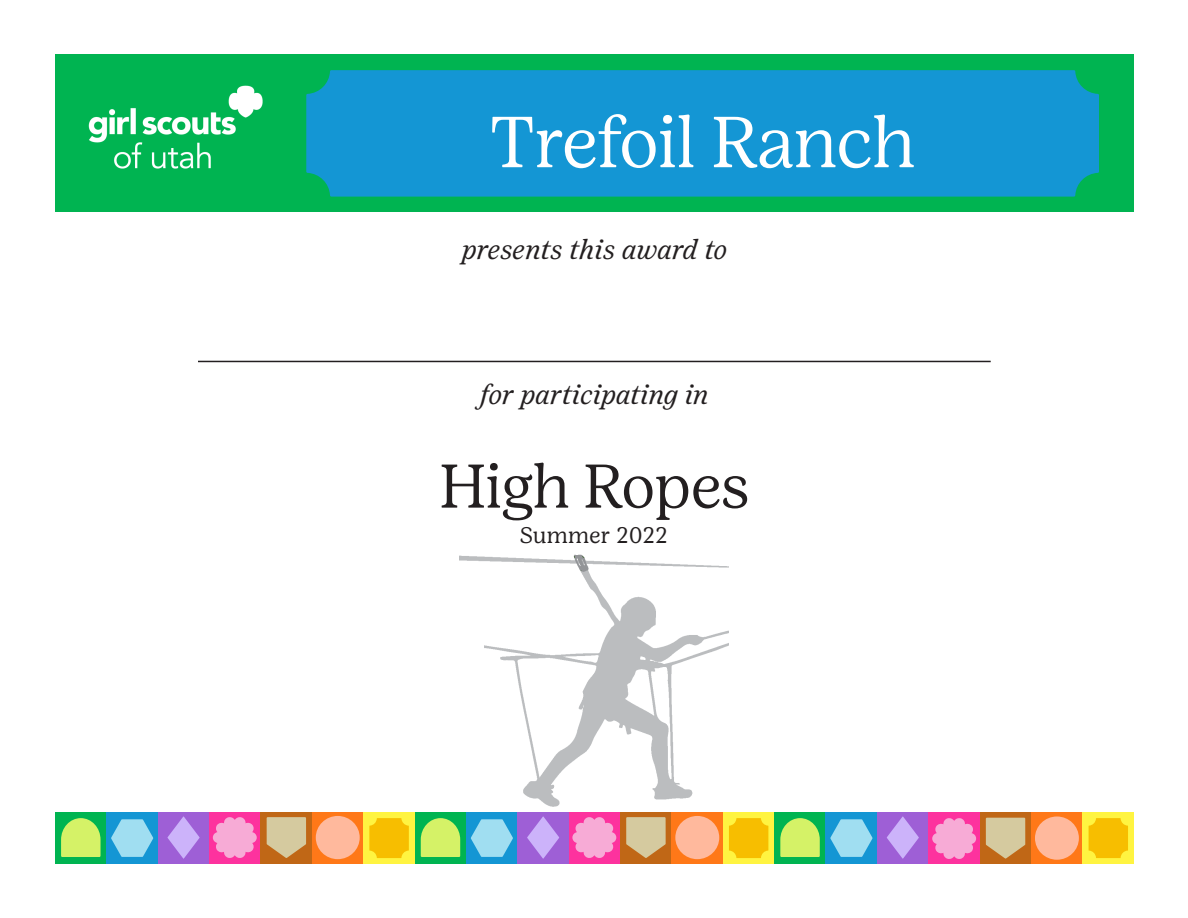
<style>
.page{position:relative;width:1188px;height:918px;background:#fff}
.page>*{position:absolute;margin:0;border:0;box-sizing:border-box;transform-origin:0 0}
.t1{font:300 72px "Girl Scout Display";color:#fff}
.t2{font:300 61.5px "Girl Scout Display";color:#231f20}
.t3{font:italic 27px "Girl Scout Text";color:#231f20}
.t4{font:22.5px "Girl Scout Text";letter-spacing:-.005em;color:#231f20}
</style>
<div class="page">
<div style="left:55px;top:55px;width:1079px;height:157px;background:#00b451"></div>
<div style="left:306px;top:70px;width:793px;height:127px;background:#1496d4"></div>
<hr style="left:198px;top:361px;width:793px;height:1px;background:#231f20">
<div style="left:55px;top:812px;width:51px;height:51px;background:#00b451"></div>
<div style="left:415px;top:812px;width:51px;height:51px;background:#00b451"></div>
<div style="left:106px;top:812px;width:52px;height:51px;background:#1496d4"></div>
<div style="left:466px;top:812px;width:51px;height:51px;background:#1496d4"></div>
<div style="left:158px;top:812px;width:51px;height:51px;background:#9e5fd6"></div>
<div style="left:517px;top:812px;width:52px;height:51px;background:#9e5fd6"></div>
<div style="left:209px;top:812px;width:52px;height:51px;background:#fd329e"></div>
<div style="left:569px;top:812px;width:51px;height:51px;background:#fd329e"></div>
<div style="left:261px;top:812px;width:51px;height:51px;background:#c06716"></div>
<div style="left:620px;top:812px;width:52px;height:51px;background:#c06716"></div>
<div style="left:312px;top:812px;width:51px;height:51px;background:#ff7818"></div>
<div style="left:672px;top:812px;width:51px;height:51px;background:#ff7818"></div>
<div style="left:363px;top:812px;width:52px;height:51px;background:#fff441"></div>
<div style="left:723px;top:812px;width:51px;height:51px;background:#fff441"></div>
<div style="left:774px;top:812px;width:52px;height:51px;background:#00b451"></div>
<div style="left:826px;top:812px;width:51px;height:51px;background:#1496d4"></div>
<div style="left:877px;top:812px;width:51px;height:51px;background:#9e5fd6"></div>
<div style="left:928px;top:812px;width:52px;height:51px;background:#fd329e"></div>
<div style="left:980px;top:812px;width:51px;height:51px;background:#c06716"></div>
<div style="left:1031px;top:812px;width:52px;height:51px;background:#ff7818"></div>
<div style="left:1083px;top:812px;width:51px;height:51px;background:#fff441"></div>
<svg style="left:626px;top:817px;width:40px;height:41px"></svg>
<svg style="left:267px;top:817px;width:39px;height:41px"></svg>
<svg style="left:572px;top:817px;width:44px;height:41px"></svg>
<svg style="left:213px;top:817px;width:44px;height:41px"></svg>
<div style="left:675px;top:816px;width:44px;height:43px;background:#ffb99d;border-radius:50%"></div>
<div style="left:316px;top:816px;width:44px;height:43px;background:#ffb99d;border-radius:50%"></div>
<svg style="left:780px;top:818px;width:40px;height:39px;background:#b8e963"></svg>
<svg style="left:421px;top:818px;width:39px;height:39px;background:#bbea64"></svg>
<svg style="left:61px;top:818px;width:40px;height:39px;background:#b8e963"></svg>
<svg style="left:1089px;top:818px;width:39px;height:40px;background:#f7c307"></svg>
<svg style="left:729px;top:818px;width:39px;height:40px;background:#f7c307"></svg>
<svg style="left:369px;top:818px;width:40px;height:40px;background:#f7c408"></svg>
<svg style="left:830px;top:819px;width:43px;height:38px"></svg>
<svg style="left:471px;top:819px;width:42px;height:38px"></svg>
<svg style="left:111px;top:819px;width:42px;height:38px"></svg>
<svg style="left:887px;top:817px;width:32px;height:42px"></svg>
<svg style="left:527px;top:817px;width:32px;height:42px"></svg>
<svg style="left:167px;top:817px;width:33px;height:42px"></svg>
<svg style="left:986px;top:818px;width:39px;height:41px"></svg>
<svg style="left:932px;top:818px;width:44px;height:41px"></svg>
<div style="left:1035px;top:816px;width:44px;height:44px;background:#ffb99d;border-radius:50%"></div>
<img style="left:55px;top:54px;width:235px;height:115px">
<img style="left:460px;top:554px;width:268px;height:253px">
<p class="t1" style="left:489px;top:98px;width:428px">Trefoil Ranch</p>
<p class="t3" style="left:462px;top:234px;width:267px">presents this award to</p>
<p class="t3" style="left:480px;top:380px;width:230px">for participating in</p>
<p class="t2" style="left:440px;top:449px;width:311px">High Ropes</p>
<p class="t4" style="left:520px;top:522px;width:150px">Summer 2022</p>
</div>
